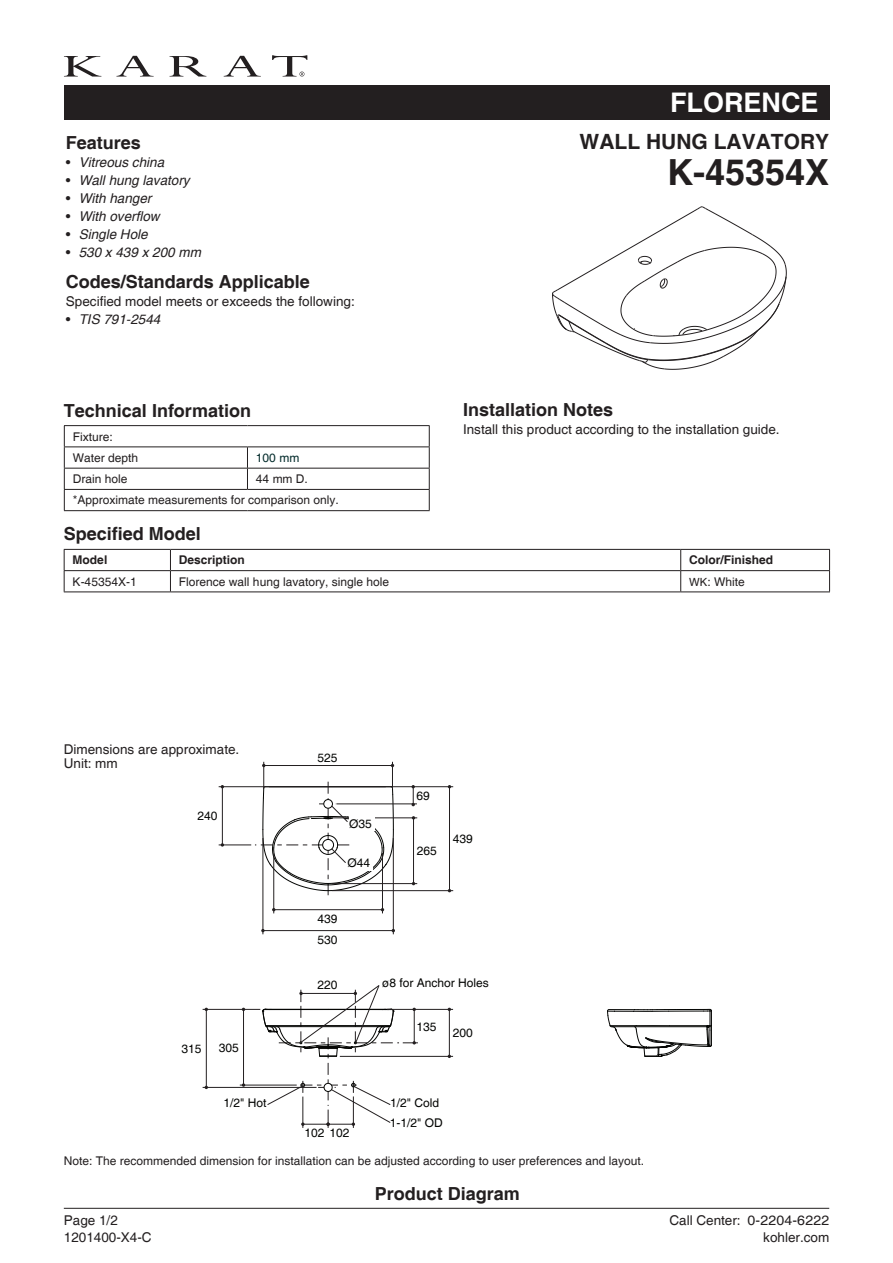
<style>
.page{position:relative;width:893px;height:1263px;background:#fff}
.page>*{position:absolute;margin:0;border:0;box-sizing:border-box;transform-origin:0 0}
.t1{font:700 36px "Helvetica";color:#231f20}
.t2{font:700 27px "Helvetica";color:#fff}
.t3{font:700 21px "Helvetica";color:#231f20}
.t4{font:700 18px "Helvetica";color:#231f20}
.t5{font:13.5px/16.5px "Helvetica";color:#231f20}
.t6{font:italic 13.5px "Helvetica";color:#231f20}
.t7{font:12px/21.3px "Helvetica";color:#231f20}
.t8{font:12px/19.6px "Helvetica";color:#040503}
.t9{font:700 12px "Helvetica";color:#231f20}
.t10{font:12px "Helvetica";color:#032b2b}
.s1{font-style:normal}
.s2{font-size:11.25px}
</style>
<div class="page">
<div style="left:64px;top:85px;width:765px;height:34px;background:#231f20"></div>
<hr style="left:64px;top:591px;width:106px;height:1px;background:#231f20">
<hr style="left:170px;top:591px;width:511px;height:1px;background:#231f20">
<hr style="left:681px;top:591px;width:149px;height:1px;background:#231f20">
<hr style="left:64px;top:549px;width:106px;height:1px;background:#231f20">
<svg style="left:64px;top:550px;width:1px;height:41px"></svg>
<hr style="left:170px;top:549px;width:511px;height:1px;background:#231f20">
<svg style="left:170px;top:550px;width:1px;height:41px"></svg>
<hr style="left:681px;top:549px;width:149px;height:1px;background:#231f20">
<svg style="left:680px;top:550px;width:1px;height:41px"></svg>
<svg style="left:829px;top:550px;width:1px;height:41px"></svg>
<hr style="left:64px;top:570px;width:106px;height:1px;background:#231f20">
<hr style="left:170px;top:570px;width:511px;height:1px;background:#231f20">
<hr style="left:681px;top:570px;width:149px;height:1px;background:#231f20">
<hr style="left:64px;top:425px;width:183px;height:1px;background:#231f20">
<hr style="left:247px;top:425px;width:183px;height:1px;background:#231f20">
<hr style="left:64px;top:446px;width:183px;height:1px;background:#231f20">
<hr style="left:247px;top:446px;width:183px;height:1px;background:#231f20">
<hr style="left:64px;top:468px;width:183px;height:1px;background:#231f20">
<hr style="left:247px;top:468px;width:183px;height:1px;background:#231f20">
<svg style="left:247px;top:447px;width:1px;height:42px"></svg>
<hr style="left:64px;top:489px;width:183px;height:1px;background:#231f20">
<svg style="left:64px;top:426px;width:1px;height:84px"></svg>
<hr style="left:247px;top:489px;width:183px;height:1px;background:#231f20">
<svg style="left:429px;top:426px;width:1px;height:84px"></svg>
<hr style="left:64px;top:510px;width:183px;height:1px;background:#231f20">
<hr style="left:247px;top:510px;width:183px;height:1px;background:#231f20">
<hr style="left:64px;top:1208px;width:765px;height:1px;background:#231f20">
<svg style="left:64px;top:56px;width:37px;height:21px"></svg>
<svg style="left:116px;top:56px;width:38px;height:21px"></svg>
<svg style="left:170px;top:56px;width:36px;height:21px"></svg>
<svg style="left:224px;top:56px;width:37px;height:21px"></svg>
<svg style="left:272px;top:55px;width:35px;height:22px"></svg>
<svg style="left:552px;top:206px;width:235px;height:164px"></svg>
<svg style="left:607px;top:1008px;width:105px;height:49px"></svg>
<hr style="left:240px;top:1085px;width:57px;height:1px;background:#231f20">
<hr style="left:243px;top:1009px;width:1px;height:76px;background:#231f20">
<hr style="left:203px;top:1087px;width:114px;height:1px;background:#231f20">
<hr style="left:203px;top:1009px;width:57px;height:1px;background:#231f20">
<hr style="left:206px;top:1009px;width:1px;height:78px;background:#231f20">
<hr style="left:336px;top:804px;width:81px;height:1px;background:#231f20">
<svg style="left:412px;top:785px;width:3px;height:21px"></svg>
<hr style="left:219px;top:845px;width:32px;height:1px;background:#231f20">
<hr style="left:219px;top:786px;width:167px;height:1px;background:#231f20">
<hr style="left:222px;top:787px;width:1px;height:58px;background:#231f20">
<hr style="left:332px;top:890px;width:121px;height:1px;background:#231f20">
<hr style="left:269px;top:786px;width:184px;height:1px;background:#231f20">
<hr style="left:449px;top:787px;width:1px;height:104px;background:#231f20">
<hr style="left:263px;top:838px;width:1px;height:96px;background:#231f20">
<hr style="left:393px;top:838px;width:1px;height:96px;background:#231f20">
<hr style="left:263px;top:930px;width:130px;height:1px;background:#231f20">
<hr style="left:340px;top:1056px;width:113px;height:1px;background:#231f20">
<hr style="left:449px;top:1009px;width:1px;height:47px;background:#231f20">
<hr style="left:387px;top:1009px;width:66px;height:1px;background:#231f20">
<svg style="left:262px;top:985px;width:156px;height:143px"></svg>
<hr style="left:332px;top:817px;width:85px;height:1px;background:#231f20">
<hr style="left:332px;top:883px;width:85px;height:1px;background:#231f20">
<hr style="left:413px;top:818px;width:1px;height:65px;background:#231f20">
<hr style="left:273px;top:853px;width:1px;height:60px;background:#231f20">
<hr style="left:382px;top:853px;width:1px;height:60px;background:#231f20">
<hr style="left:274px;top:909px;width:108px;height:1px;background:#231f20">
<svg style="left:255px;top:762px;width:139px;height:133px"></svg>
<div style="left:349px;top:817px;width:26px;height:14px;background:#fff"></div>
<div style="left:347px;top:856px;width:25px;height:14px;background:#fff"></div>
<h3 class="t4" style="left:66px;top:132px;width:77px">Features</h3>
<p class="t6" style="left:66px;top:155px;width:100px"><span class="s1">•</span> Vitreous china</p>
<p class="t6" style="left:66px;top:173px;width:125px"><span class="s1">•</span> Wall hung lavatory</p>
<p class="t6" style="left:66px;top:191px;width:87px"><span class="s1">•</span> With hanger</p>
<p class="t6" style="left:66px;top:209px;width:95px"><span class="s1">•</span> With overflow</p>
<p class="t6" style="left:66px;top:227px;width:83px"><span class="s1">•</span> Single Hole</p>
<p class="t6" style="left:66px;top:245px;width:137px"><span class="s1">•</span> 530 x 439 x 200 mm</p>
<h3 class="t4" style="left:66px;top:271px;width:246px">Codes/Standards Applicable</h3>
<p class="t5" style="left:66px;top:293px;width:290px">Specified model meets or exceeds the following:</p>
<p class="t6" style="left:66px;top:311px;width:96px"><span class="s1">•</span> TIS 791-2544</p>
<h3 class="t4" style="left:64px;top:400px;width:189px">Technical Information</h3>
<p class="t7" style="left:73px;top:426px;width:67px">Fixture:<br>Water depth</p>
<p class="t10" style="left:256px;top:451px;width:45px">100 mm</p>
<p class="t7" style="left:73px;top:469px;width:268px;text-indent:183px">44 mm D. *Approximate measurements for comparison only.</p>
<p class="t7" style="left:73px;top:469px;width:56px">Drain hole</p>
<h3 class="t4" style="left:64px;top:523px;width:139px">Specified Model</h3>
<h2 class="t2" style="left:670px;top:86px;width:150px">FLORENCE</h2>
<h3 class="t3" style="left:580px;top:128px;width:251px">WALL HUNG LAVATORY</h3>
<h1 class="t1" style="left:667px;top:150px;width:164px">K-45354X</h1>
<h3 class="t4" style="left:463px;top:398px;width:152px">Installation Notes</h3>
<p class="t5" style="left:463px;top:421px;width:318px">Install this product according to the installation guide.</p>
<p class="t9" style="left:73px;top:553px;width:36px">Model</p>
<p class="t9" style="left:179px;top:553px;width:68px">Description</p>
<p class="t9" style="left:689px;top:553px;width:86px">Color/Finished</p>
<p class="t7" style="left:73px;top:571px;width:66px">K-45354X-1</p>
<p class="t7" style="left:179px;top:571px;width:212px">Florence wall hung lavatory, single hole</p>
<p class="t7" style="left:689px;top:571px;width:57px"><span class="s2">WK</span>: White</p>
<p class="t5" style="left:64px;top:743px;width:177px;line-height:13.5px">Dimensions are approximate.<br>Unit: mm</p>
<p class="t8" style="left:198px;top:807px;width:22px">240</p>
<p class="t8" style="left:182px;top:1039px;width:22px">315</p>
<p class="t8" style="left:219px;top:1038px;width:22px">305</p>
<p class="t8" style="left:317px;top:748px;width:22px">525</p>
<p class="t8" style="left:349px;top:814px;width:24px">Ø35</p>
<p class="t8" style="left:347px;top:854px;width:24px">Ø44</p>
<p class="t8" style="left:416px;top:786px;width:15px">69</p>
<p class="t8" style="left:417px;top:842px;width:22px">265</p>
<p class="t8" style="left:453px;top:830px;width:22px">439</p>
<p class="t8" style="left:317px;top:909px;width:22px">439</p>
<p class="t8" style="left:317px;top:930px;width:22px">530</p>
<p class="t8" style="left:317px;top:976px;width:22px">220</p>
<p class="t8" style="left:382px;top:973px;width:108px">ø8 for Anchor Holes</p>
<p class="t8" style="left:417px;top:1017px;width:22px">135</p>
<p class="t8" style="left:453px;top:1024px;width:22px">200</p>
<p class="t8" style="left:223px;top:1094px;width:44px">1/2" Hot</p>
<p class="t8" style="left:390px;top:1094px;width:54px">1/2" Cold<br>1-1/2" OD</p>
<p class="t8" style="left:304px;top:1123px;width:47px">102 102</p>
<p class="t7" style="left:64px;top:1151px;width:582px">Note: The recommended dimension for installation can be adjusted according to user preferences and layout.</p>
<h3 class="t4" style="left:375px;top:1182px;width:147px">Product Diagram</h3>
<p class="t5" style="left:64px;top:1213px;width:89px">Page 1/2<br>1201400-X4-C</p>
<p class="t5" style="left:669px;top:1213px;width:161px;text-align:right">Call Center: 0-2204-6222 kohler.com</p>
</div>
